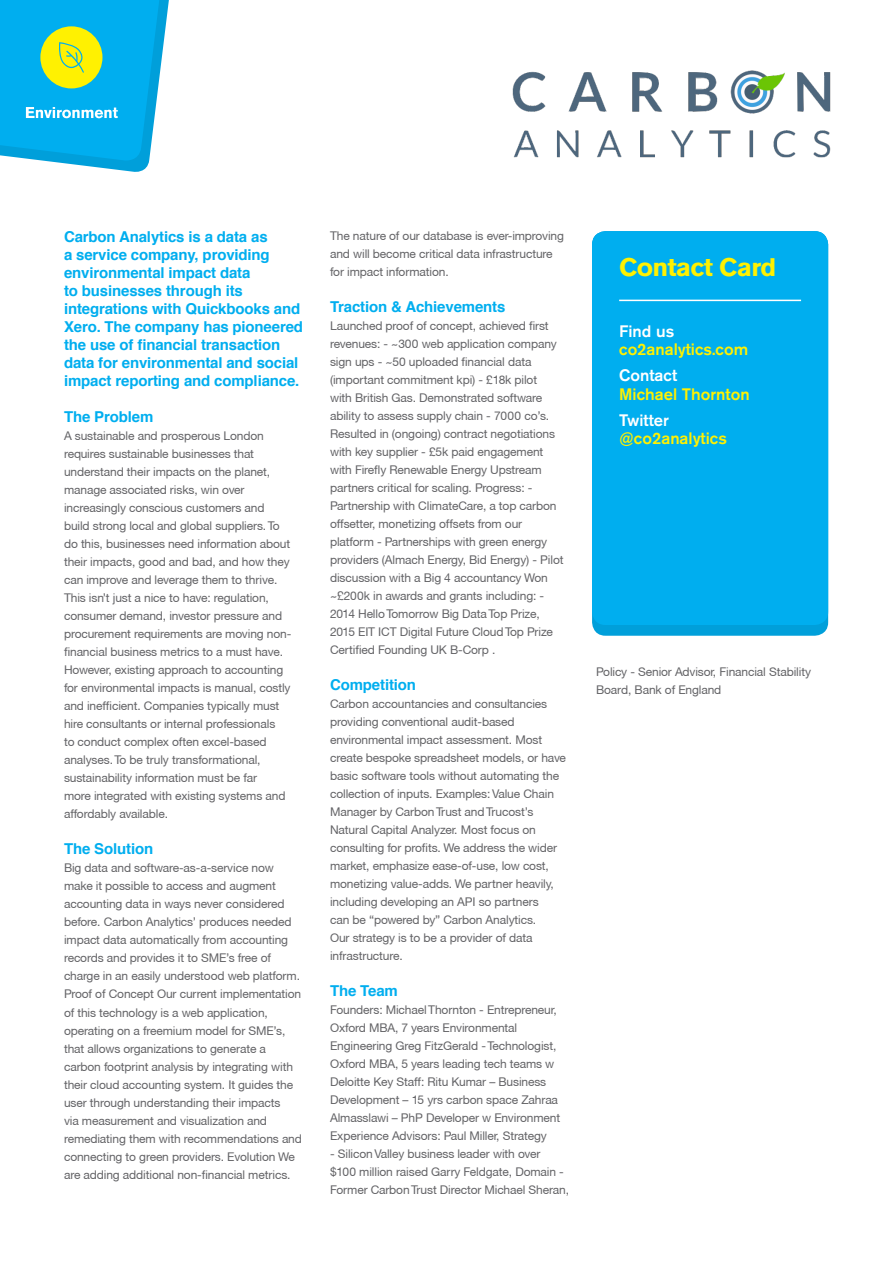
<style>
.page{position:relative;width:893px;height:1263px;background:#fff}
.page>*{position:absolute;margin:0;border:0;box-sizing:border-box;transform-origin:0 0}
.t1{font:700 25.2px "Akzidenz Grotesk Pro";letter-spacing:-.03em;color:#fff101;scale:1.04 1}
.t2{font:500 16.5px/18.5px "Akzidenz Grotesk Pro";color:#fff101}
.t3{font:700 15px/18px "Helvetica";letter-spacing:-.01em;color:#00aeef}
.t4{font:12px/18px "Helvetica Neue CE";letter-spacing:-.01em;color:#636366}
.s1{font-family:"Helvetica"}
.s2{font-family:"Helvetica Neue"}
.s3{color:#fff}
</style>
<div class="page">
<div style="left:592px;top:231px;width:236px;height:405px;background:#009fda;border-radius:14px"></div>
<svg style="left:0;top:0;width:169px;height:172px;background:#37bcd7"></svg>
<div style="left:592px;top:231px;width:236px;height:394px;background:#00aeef;border-radius:14px"></div>
<hr style="left:619px;top:300px;width:182px;height:1px;background:#fff">
<img style="left:512px;top:70px;width:318px;height:88px">
<p class="t3" style="left:64px;top:228px;width:241px">Carbon Analytics is a data as<br>a service company, providing environmental impact data<br>to businesses through its integrations with Quickbooks and<br>Xero. The company has pioneered the use of financial transaction data for environmental and social impact reporting and compliance.</p>
<p class="t3" style="left:64px;top:408px;width:91px">The Problem</p>
<p class="t4" style="left:64px;top:427px;width:229px">A sustainable and prosperous London requires sustainable businesses that understand their impacts on the planet, manage associated risks, win over increasingly conscious customers and build strong local and global suppliers. To do this, businesses need information about their impacts, good and bad, and how they can improve and leverage them to thrive.<br>This isn’t just a nice to have: regulation, consumer demand, investor pressure and procurement requirements are moving non&shy;financial business metrics to a must have.<br>However, existing approach to accounting for environmental impacts is manual, costly and inefficient. Companies typically must hire consultants or internal professionals<br>to conduct complex often excel-based analyses. To be truly transformational, sustainability information must be far<br>more integrated with existing systems and affordably available.</p>
<p class="t3" style="left:64px;top:840px;width:91px">The Solution</p>
<p class="t4" style="left:64px;top:859px;width:239px">Big data and software-as-a-service now make it possible to access and augment accounting data in ways never considered before. Carbon Analytics’ produces needed impact data automatically from accounting records and provides it to SME’s free of charge in an easily understood web platform.<br>Proof of Concept Our current implementation of this technology is a web application, operating on a freemium model for SME’s, that allows organizations to generate a carbon footprint analysis by integrating with their cloud accounting system. It guides the user through understanding their impacts<br>via measurement and visualization and remediating them with recommendations and connecting to green providers. Evolution We are adding additional non-financial metrics.</p>
<p class="t4" style="left:330px;top:227px;width:235px">The nature of our database is ever-improving and will become critical data infrastructure for impact information.</p>
<p class="t3" style="left:330px;top:298px;width:177px">Traction &amp; Achievements</p>
<p class="t4" style="left:330px;top:317px;width:235px">Launched proof of concept, achieved first revenues: - ~300 web application company sign ups - ~50 uploaded financial data (important commitment kpi) - <span class="s1">£</span>18k pilot<br>with British Gas. Demonstrated software ability to assess supply chain - 7000 co’s.<br>Resulted in (ongoing) contract negotiations with key supplier - <span class="s1">£</span>5k paid engagement with Firefly Renewable Energy Upstream partners critical for scaling. Progress: - Partnership with ClimateCare, a top carbon offsetter, monetizing offsets from our platform - Partnerships with green energy providers (Almach Energy, Bid Energy) - Pilot discussion with a Big 4 accountancy Won ~<span class="s2">£</span>200k in awards and grants including: - 2014 Hello Tomorrow Big Data Top Prize, 2015 EIT ICT Digital Future Cloud Top Prize Certified Founding UK B-Corp .</p>
<p class="t3" style="left:330px;top:676px;width:87px">Competition</p>
<p class="t4" style="left:330px;top:695px;width:238px">Carbon accountancies and consultancies providing conventional audit-based environmental impact assessment. Most create bespoke spreadsheet models, or have basic software tools without automating the collection of inputs. Examples: Value Chain Manager by Carbon Trust and Trucost’s Natural Capital Analyzer. Most focus on consulting for profits. We address the wider market, emphasize ease-of-use, low cost, monetizing value-adds. We partner heavily, including developing an API so partners<br>can be “powered by” Carbon Analytics.<br>Our strategy is to be a provider of data infrastructure.</p>
<p class="t3" style="left:330px;top:982px;width:69px">The Team</p>
<p class="t4" style="left:330px;top:1001px;width:232px">Founders: Michael Thornton - Entrepreneur, Oxford MBA, 7 years Environmental Engineering Greg FitzGerald - Technologist, Oxford MBA, 5 years leading tech teams w Deloitte Key Staff: Ritu Kumar – Business Development – 15 yrs carbon space Zahraa Almasslawi – PhP Developer w Environment Experience Advisors: Paul Miller, Strategy</p>
<p class="t4" style="left:330px;top:1145px;width:241px">- Silicon Valley business leader with over $100 million raised Garry Feldgate, Domain -<br>Former Carbon Trust Director Michael Sheran,</p>
<p class="t1" style="left:619px;top:251px;width:153px">Contact Card</p>
<p class="t2" style="left:619px;top:321px;width:131px"><span class="s3">Find us </span>co2analytics.com</p>
<p class="t2" style="left:619px;top:366px;width:132px"><span class="s3">Contact<br></span>Michael Thornton</p>
<p class="t2" style="left:619px;top:410px;width:109px"><span class="s3">Twitter </span>@co2analytics</p>
<p class="t4" style="left:596px;top:663px;width:216px">Policy - Senior Advisor, Financial Stability<br>Board, Bank of England</p>
</div>
